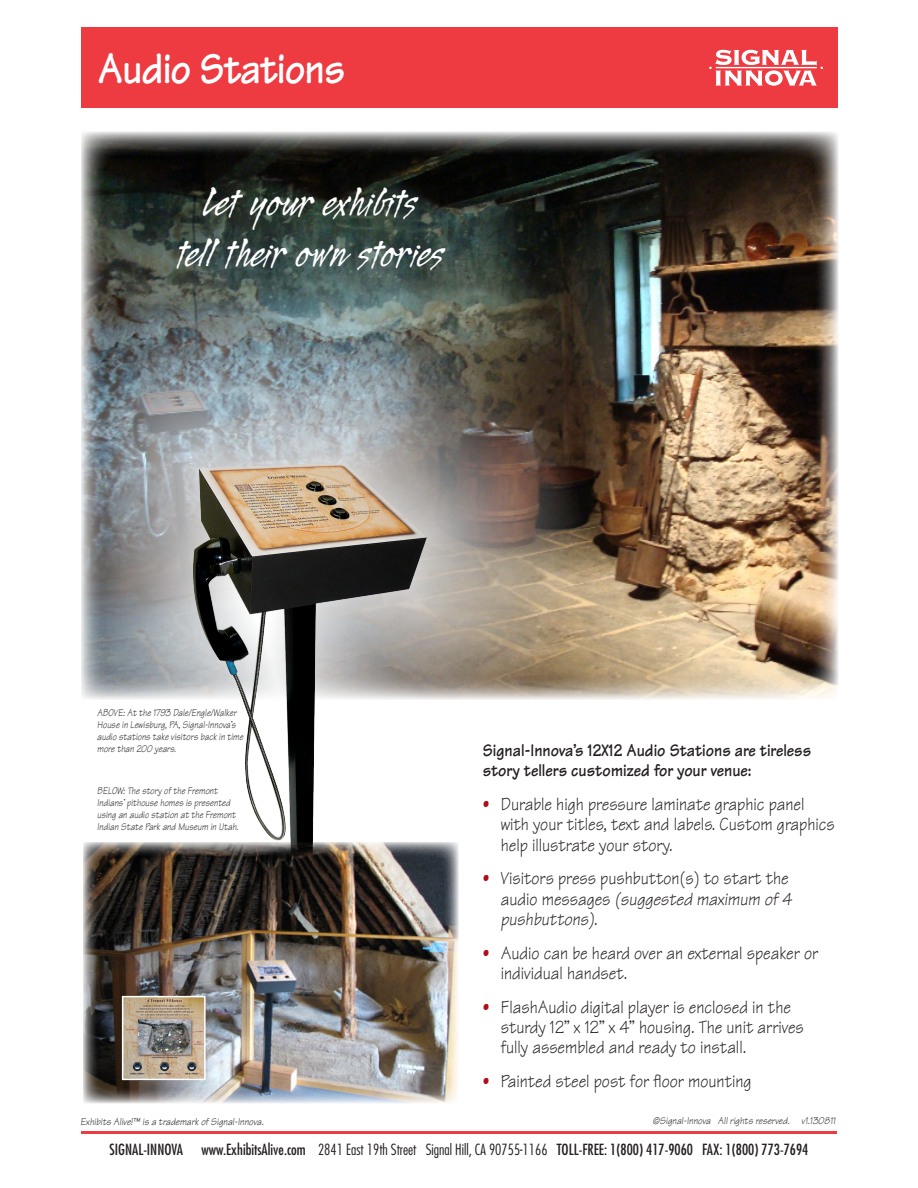
<style>
.page{position:relative;width:918px;height:1188px;background:#fff}
.page>*{position:absolute;margin:0;border:0;box-sizing:border-box;transform-origin:0 0}
.PageMaker_Defaults{font:48px/51px "Legault";color:#fff;text-align:center;scale:.9 1}
.t1{font:700 45px "Tekton";letter-spacing:-.025em;color:#fff;scale:.9 1}
.NUMBERED_COPY_1{font:18.75px/20.2px "Tekton";color:#231f20;scale:.9 1}
.NUMBERED_COPY_1-2{font:700 18px/20.2px "Tekton";color:#231f20;scale:.9 1}
.t2{font:condensed 15px "Futura";color:#231f20}
.t3{font:italic 10.5px/12px "Tekton";color:#231f20;scale:.85 1}
.t4{font:italic 10.5px "Tekton";color:#231f20;scale:.9 1}
.s1{color:#b00d15}
.s2{font-style:italic}
.s3{font-weight:300}
</style>
<div class="page">
<hr style="left:81px;top:1131px;width:756px;height:3px;background:#ee3a41">
<img style="left:81px;top:132px;width:757px;height:568px">
<img style="left:81px;top:301px;width:508px;height:399px">
<img style="left:184px;top:463px;width:243px;height:379px">
<div style="left:81px;top:27px;width:756px;height:81px;background:#ee3a41"></div>
<svg style="left:709px;top:50px;width:114px;height:36px"></svg>
<img style="left:83px;top:842px;width:376px;height:261px">
<img style="left:125px;top:999px;width:78px;height:78px">
<div style="left:122px;top:996px;width:84px;height:84px;border:2px solid #fff"></div>
<h2 class="t1" style="left:98px;top:40px;width:277px">Audio Stations</h2>
<p class="PageMaker_Defaults" style="left:178px;top:180px;width:299px">Let your exhibits<br>tell their own stories</p>
<p class="t3" style="left:97px;top:707px;width:174px">ABOVE: At the 1793 Dale/Engle/Walker House in Lewisburg, PA, Signal-Innova’s audio stations take visitors back in time more than 200 years.</p>
<p class="t3" style="left:97px;top:785px;width:168px">BELOW: The story of the Fremont Indians’ pithouse homes is presented using an audio station at the Fremont Indian State Park and Museum in Utah.</p>
<p class="NUMBERED_COPY_1-2" style="left:483px;top:740px;width:366px">Signal-Innova’s 12X12 Audio Stations are tireless story tellers customized for your venue:</p>
<p class="NUMBERED_COPY_1" style="left:501px;top:794px;width:373px;text-indent:-18px"><span class="s1">•</span> Durable high pressure laminate graphic panel with your titles, text and labels. Custom graphics help illustrate your story.</p>
<p class="NUMBERED_COPY_1" style="left:501px;top:868px;width:325px;text-indent:-18px"><span class="s1">•</span> Visitors press pushbutton(s) to start the audio messages <span class="s2">(suggested maximum of 4 pushbuttons)</span>.</p>
<p class="NUMBERED_COPY_1" style="left:501px;top:943px;width:354px;text-indent:-18px"><span class="s1">•</span> Audio can be heard over an external speaker or individual handset.</p>
<p class="NUMBERED_COPY_1" style="left:501px;top:997px;width:338px;text-indent:-18px"><span class="s1">•</span> FlashAudio digital player is enclosed in the sturdy 12” x 12” x 4” housing. The unit arrives fully assembled and ready to install.</p>
<p class="NUMBERED_COPY_1" style="left:483px;top:1071px;width:300px"><span class="s1">•</span> Painted steel post for floor mounting</p>
<p class="t4" style="left:81px;top:1115px;width:205px">Exhibits Alive!™ is a trademark of Signal-Innova.</p>
<p class="t4" style="left:653px;top:1115px;width:205px">©Signal-Innova All rights reserved. v1.130811</p>
<p class="t2" style="left:110px;top:1140px;width:700px">SIGNAL-INNOVA www.ExhibitsAlive.com <span class="s3">2841 East 19th Street Signal Hill, CA 90755-1166</span> TOLL-FREE: 1(800) 417-9060 FAX: 1(800) 773-7694</p>
</div>
